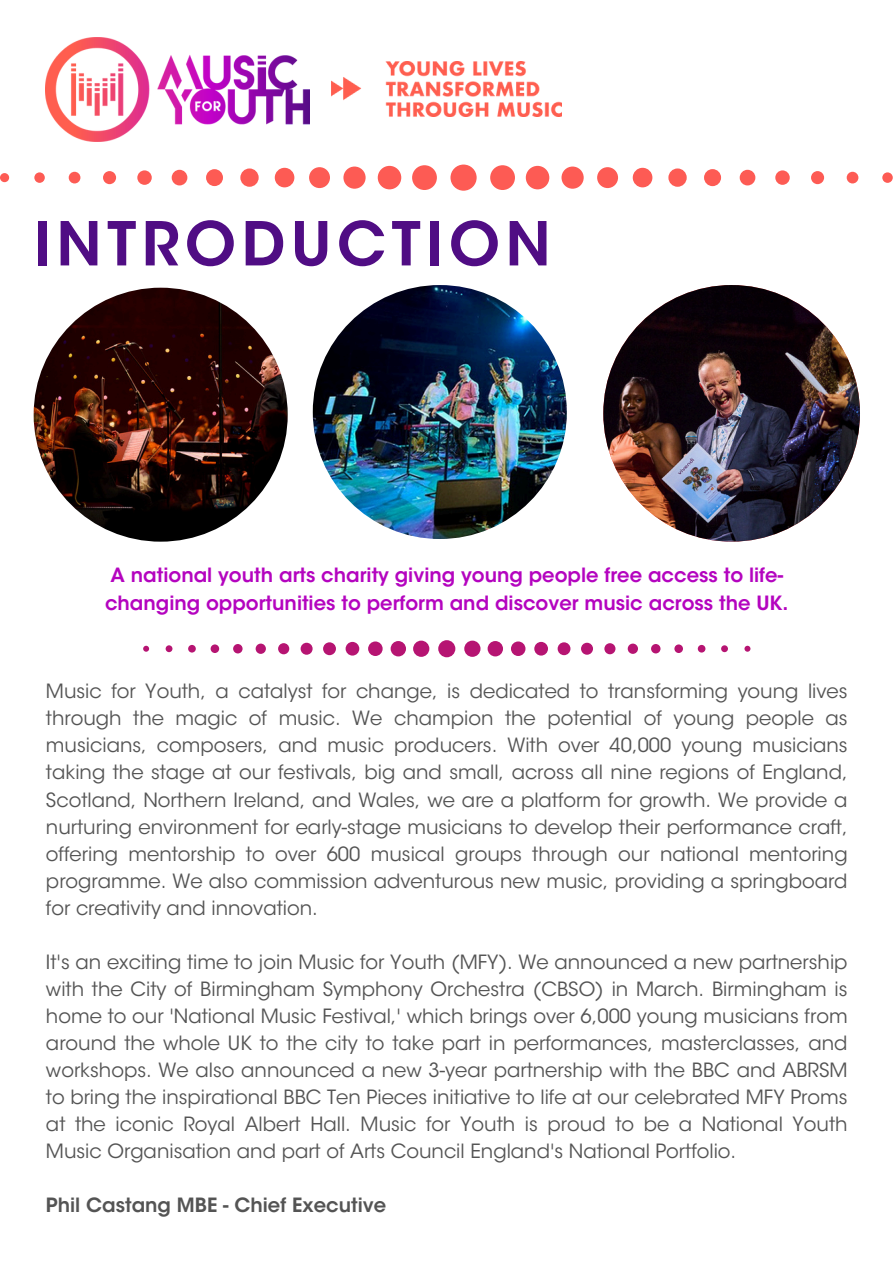
<style>
.page{position:relative;width:894px;height:1264px;background:#fff}
.page>*{position:absolute;margin:0;border:0;box-sizing:border-box;transform-origin:0 0}
.t1{font:600 60px "ITC Avant Garde Std";letter-spacing:.09em;color:#500d84}
.t2{font:19.5px/27px "ITC Avant Garde Std";color:#545454;text-align:justify}
.t3{font:600 19.5px/27px "ITC Avant Garde Std";color:#b404bf}
.t4{font:600 19.5px "ITC Avant Garde Std";color:#545454}
</style>
<div class="page">
<img style="left:34px;top:288px;width:253px;height:253px;border-radius:50%">
<img style="left:603px;top:285px;width:256px;height:256px;border-radius:50%">
<img style="left:313px;top:285px;width:253px;height:254px;border-radius:50%">
<svg style="left:143px;top:640px;width:607px;height:17px"></svg>
<svg style="left:0;top:164px;width:893px;height:27px"></svg>
<img style="left:46px;top:38px;width:263px;height:103px">
<img style="left:331px;top:61px;width:230px;height:56px">
<p class="t1" style="left:34px;top:221px;width:518px">INTRODUCTION</p>
<h2 class="t3" style="left:105px;top:564px;width:684px">A national youth arts charity giving young people free access to life&shy;changing opportunities to perform and discover music across the UK.</h2>
<p class="t2" style="left:46px;top:680px;width:802px">Music for Youth, a catalyst for change, is dedicated to transforming young lives through the magic of music. We champion the potential of young people as musicians, composers, and music producers. With over 40,000 young musicians taking the stage at our festivals, big and small, across all nine regions of England, Scotland, Northern Ireland, and Wales, we are a platform for growth. We provide a nurturing environment for early-stage musicians to develop their performance craft, offering mentorship to over 600 musical groups through our national mentoring programme. We also commission adventurous new music, providing a springboard for creativity and innovation.</p>
<p class="t2" style="left:46px;top:950px;width:803px">It's an exciting time to join Music for Youth (MFY). We announced a new partnership with the City of Birmingham Symphony Orchestra (CBSO) in March. Birmingham is home to our 'National Music Festival,' which brings over 6,000 young musicians from around the whole UK to the city to take part in performances, masterclasses, and workshops. We also announced a new 3-year partnership with the BBC and ABRSM to bring the inspirational BBC Ten Pieces initiative to life at our celebrated MFY Proms at the iconic Royal Albert Hall. Music for Youth is proud to be a National Youth Music Organisation and part of Arts Council England's National Portfolio.</p>
<p class="t4" style="left:46px;top:1197px;width:342px">Phil Castang MBE - Chief Executive</p>
</div>
